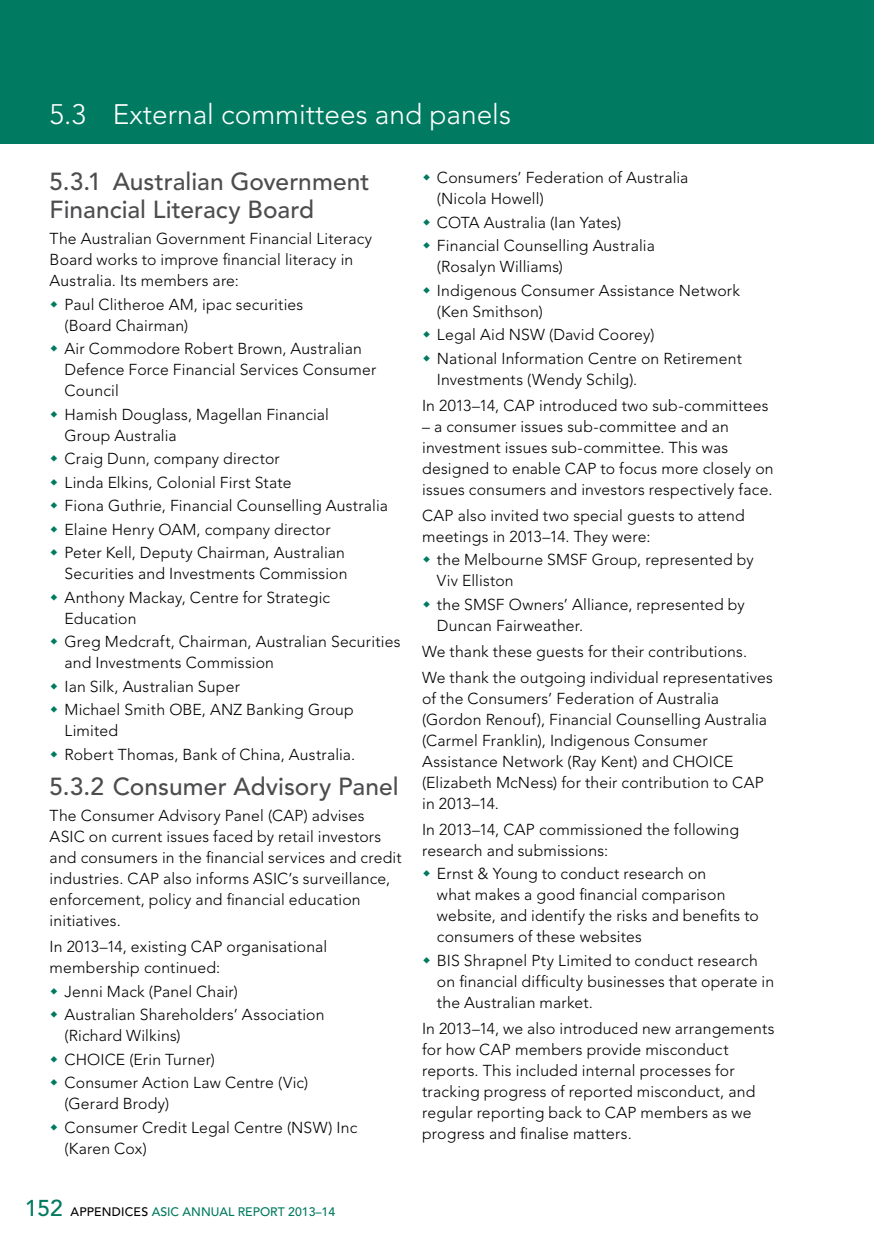
<style>
.page{position:relative;width:874px;height:1241px;background:#fff}
.page>*{position:absolute;margin:0;border:0;box-sizing:border-box;transform-origin:0 0}
._00_Page_Header{font:300 28px "Avenir";color:#fff}
._01_Head_1_grey{font:500 24.5px/28px "Avenir";color:#4d4d4f}
._02_Body{font:300 15.75px/21px "Avenir";letter-spacing:.01em;color:#000}
._02_Body_Before_Bull{font:300 15.75px/21px "Avenir";letter-spacing:.01em;color:#000}
.t1{font:500 12.25px "Avenir";color:#007a60}
.s1{font-size:22.75px}
.s2{color:#000}
</style>
<div class="page">
<div style="left:0;top:0;width:873px;height:144px;background:#007a60"></div>
<h1 class="_00_Page_Header" style="left:50px;top:98px;width:462px">5.3 External committees and panels</h1>
<h1 class="_01_Head_1_grey" style="left:50px;top:168px;width:321px">5.3.1 Australian Government<br>Financial Literacy Board</h1>
<p class="_02_Body_Before_Bull" style="left:50px;top:228px;width:324px">The Australian Government Financial Literacy<br>Board works to improve financial literacy in<br>Australia. Its members are:</p>
<p class="_02_Body" style="left:64px;top:293px;width:240px">Paul Clitheroe AM, ipac securities (Board Chairman)</p>
<p class="_02_Body" style="left:64px;top:338px;width:313px">Air Commodore Robert Brown, Australian<br>Defence Force Financial Services Consumer<br>Council</p>
<p class="_02_Body" style="left:64px;top:403px;width:266px">Hamish Douglass, Magellan Financial<br>Group Australia</p>
<p class="_02_Body" style="left:64px;top:448px;width:217px">Craig Dunn, company director</p>
<p class="_02_Body" style="left:64px;top:471px;width:228px">Linda Elkins, Colonial First State</p>
<p class="_02_Body" style="left:64px;top:495px;width:325px">Fiona Guthrie, Financial Counselling Australia</p>
<p class="_02_Body" style="left:64px;top:518px;width:267px">Elaine Henry OAM, company director</p>
<p class="_02_Body" style="left:64px;top:542px;width:284px">Peter Kell, Deputy Chairman, Australian<br>Securities and Investments Commission</p>
<p class="_02_Body" style="left:64px;top:586px;width:267px">Anthony Mackay, Centre for Strategic<br>Education</p>
<p class="_02_Body" style="left:64px;top:631px;width:337px">Greg Medcraft, Chairman, Australian Securities and Investments Commission</p>
<p class="_02_Body" style="left:64px;top:675px;width:177px">Ian Silk, Australian Super</p>
<p class="_02_Body" style="left:64px;top:699px;width:291px">Michael Smith OBE, ANZ Banking Group<br>Limited</p>
<p class="_02_Body" style="left:64px;top:743px;width:292px">Robert Thomas, Bank of China, Australia.</p>
<h1 class="_01_Head_1_grey" style="left:50px;top:773px;width:350px">5.3.2 Consumer Advisory Panel</h1>
<p class="_02_Body" style="left:50px;top:805px;width:353px">The Consumer Advisory Panel (CAP) advises ASIC on current issues faced by retail investors and consumers in the financial services and credit industries. CAP also informs ASIC’s surveillance, enforcement, policy and financial education initiatives.</p>
<p class="_02_Body_Before_Bull" style="left:50px;top:936px;width:279px">In 2013–14, existing CAP organisational membership continued:</p>
<p class="_02_Body" style="left:64px;top:980px;width:175px">Jenni Mack (Panel Chair)</p>
<p class="_02_Body" style="left:64px;top:1003px;width:261px">Australian Shareholders’ Association (Richard Wilkins)</p>
<p class="_02_Body" style="left:64px;top:1048px;width:152px">CHOICE (Erin Turner)</p>
<p class="_02_Body" style="left:64px;top:1071px;width:245px">Consumer Action Law Centre (Vic) (Gerard Brody)</p>
<p class="_02_Body" style="left:64px;top:1116px;width:294px">Consumer Credit Legal Centre (NSW) Inc (Karen Cox)</p>
<p class="t1" style="left:25px;top:1204px;width:312px"><span class="s1">152</span> <span class="s2">APPENDICES</span> ASIC ANNUAL REPORT 2013–14</p>
<p class="_02_Body" style="left:437px;top:167px;width:253px">Consumers’ Federation of Australia (Nicola Howell)</p>
<p class="_02_Body" style="left:437px;top:212px;width:185px">COTA Australia (Ian Yates)</p>
<p class="_02_Body" style="left:437px;top:235px;width:219px">Financial Counselling Australia (Rosalyn Williams)</p>
<p class="_02_Body" style="left:437px;top:280px;width:304px">Indigenous Consumer Assistance Network (Ken Smithson)</p>
<p class="_02_Body" style="left:437px;top:324px;width:219px">Legal Aid NSW (David Coorey)</p>
<p class="_02_Body" style="left:437px;top:348px;width:306px">National Information Centre on Retirement<br>Investments (Wendy Schilg).</p>
<p class="_02_Body" style="left:422px;top:395px;width:348px">In 2013–14, CAP introduced two sub-committees</p>
<p class="_02_Body" style="left:422px;top:416px;width:353px">– a consumer issues sub-committee and an investment issues sub-committee. This was designed to enable CAP to focus more closely on issues consumers and investors respectively face.</p>
<p class="_02_Body_Before_Bull" style="left:422px;top:504px;width:324px">CAP also invited two special guests to attend meetings in 2013–14. They were:</p>
<p class="_02_Body" style="left:437px;top:549px;width:318px">the Melbourne SMSF Group, represented by<br>Viv Elliston</p>
<p class="_02_Body" style="left:437px;top:593px;width:309px">the SMSF Owners’ Alliance, represented by<br>Duncan Fairweather.</p>
<p class="_02_Body" style="left:422px;top:640px;width:326px">We thank these guests for their contributions.</p>
<p class="_02_Body" style="left:422px;top:666px;width:352px">We thank the outgoing individual representatives of the Consumers’ Federation of Australia (Gordon Renouf), Financial Counselling Australia (Carmel Franklin), Indigenous Consumer Assistance Network (Ray Kent) and CHOICE (Elizabeth McNess) for their contribution to CAP in 2013–14.</p>
<p class="_02_Body_Before_Bull" style="left:422px;top:818px;width:318px">In 2013–14, CAP commissioned the following research and submissions:</p>
<p class="_02_Body" style="left:437px;top:863px;width:323px">Ernst &amp; Young to conduct research on<br>what makes a good financial comparison website, and identify the risks and benefits to consumers of these websites</p>
<p class="_02_Body" style="left:437px;top:949px;width:338px">BIS Shrapnel Pty Limited to conduct research on financial difficulty businesses that operate in the Australian market.</p>
<p class="_02_Body" style="left:422px;top:1017px;width:354px">In 2013–14, we also introduced new arrangements for how CAP members provide misconduct reports. This included internal processes for tracking progress of reported misconduct, and regular reporting back to CAP members as we progress and finalise matters.</p>
</div>
